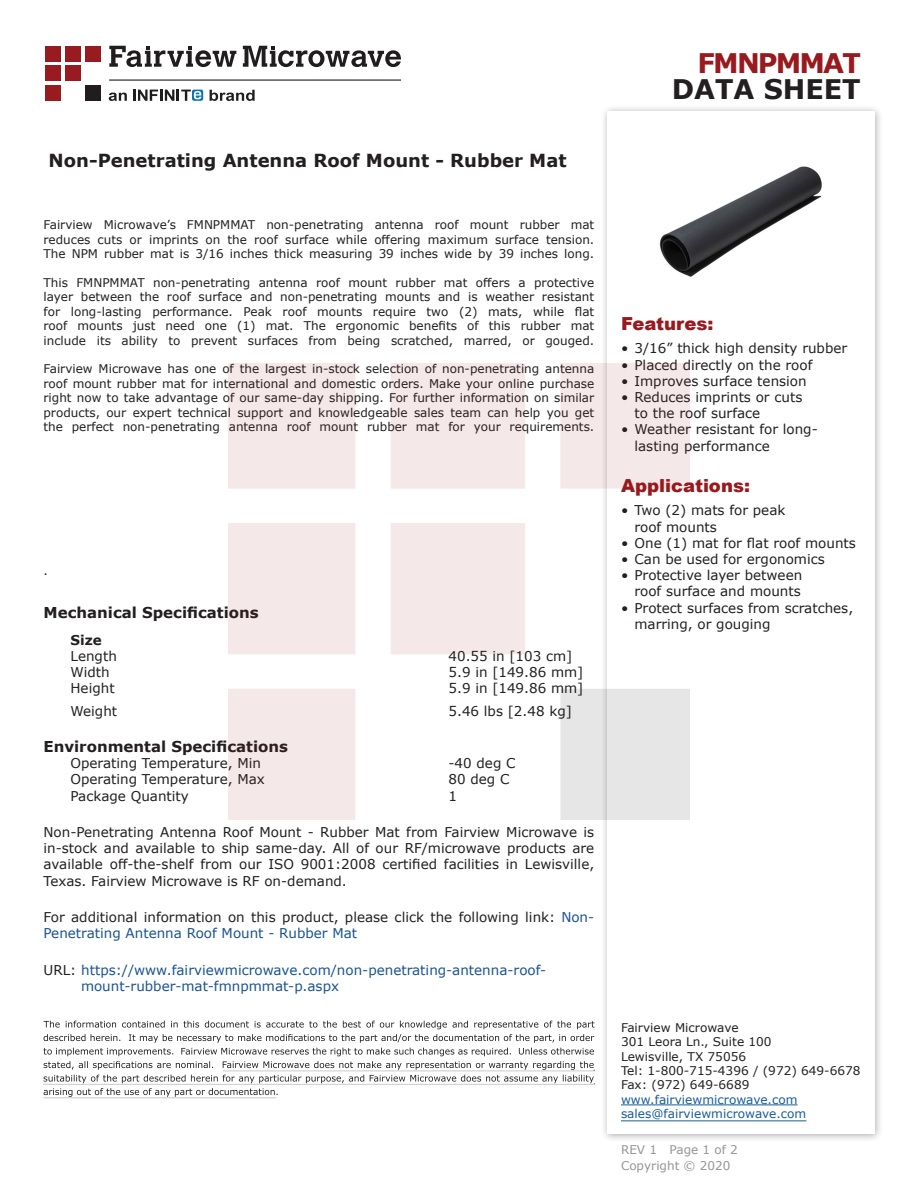
<style>
.page{position:relative;width:918px;height:1188px;background:#fff}
.page>*{position:absolute;margin:0;border:0;box-sizing:border-box;transform-origin:0 0}
.t1{font:700 27px "Verdana";color:#231f20}
.FM{font:700 27px "Verdana";letter-spacing:-.07em;color:#981a1e}
.Web_Description_Para{font:700 18px "Verdana";color:#231f20}
.Applications_Header{font:900 18px "Arial";color:#981a1e}
.Head1{font:700 15px "Verdana";color:#231f20}
.Web_Description_Para-2{font:13.5px/16.2px "Verdana";color:#231f20}
.Specs_Para{font:13.5px "Verdana";color:#231f20}
.URL_para{font:13.5px/16.2px "Verdana";color:#1a5392}
.Head2_after_Head1{font:700 13.5px "Verdana";color:#231f20}
.MarketingDescription{font:12px/14.4px "Verdana";color:#231f20;text-align:justify}
.t2{font:12px/14.4px "Verdana";color:#175d9e}
.REV_Info{font:12px "Verdana";color:#939598}
.s1{color:#1a5392}
.s2{color:#231f20}
</style>
<div class="page">
<div style="left:45px;top:46px;width:16px;height:15px;background:#971b1f"></div>
<div style="left:65px;top:66px;width:16px;height:15px;background:#971b1f"></div>
<div style="left:85px;top:85px;width:16px;height:16px;background:#211d1e"></div>
<div style="left:45px;top:85px;width:16px;height:16px;background:#971b1f"></div>
<div style="left:85px;top:46px;width:16px;height:15px;background:#971b1f"></div>
<div style="left:45px;top:66px;width:16px;height:15px;background:#971b1f"></div>
<div style="left:65px;top:46px;width:16px;height:15px;background:#971b1f"></div>
<svg style="left:109px;top:46px;width:292px;height:21px"></svg>
<svg style="left:192px;top:90px;width:11px;height:11px"></svg>
<svg style="left:133px;top:90px;width:68px;height:11px"></svg>
<svg style="left:210px;top:90px;width:45px;height:11px"></svg>
<svg style="left:109px;top:93px;width:18px;height:8px"></svg>
<hr style="left:109px;top:80px;width:292px;height:1px;background:#211d1e">
<div style="left:600px;top:104px;width:284px;height:1039px;background:#231f20;opacity:.75"></div>
<div style="left:608px;top:111px;width:267px;height:1023px;background:#fff"></div>
<hr style="left:621px;top:1105px;width:177px;height:1px;background:#175d9e">
<hr style="left:621px;top:1120px;width:185px;height:1px;background:#175d9e">
<img style="left:659px;top:166px;width:163px;height:111px">
<svg style="left:44px;top:1021px;width:551px;height:76px"></svg>
<hr style="left:223px;top:1071px;width:372px;height:1px;background:#231f20">
<hr style="left:43px;top:1084px;width:551px;height:1px;background:#231f20">
<hr style="left:43px;top:1097px;width:233px;height:1px;background:#231f20">
<p class="Web_Description_Para" style="left:49px;top:148px;width:520px">Non-Penetrating Antenna Roof Mount - Rubber Mat</p>
<p class="MarketingDescription" style="left:44px;top:218px;width:552px">Fairview Microwave’s FMNPMMAT non-penetrating antenna roof mount rubber mat reduces cuts or imprints on the roof surface while offering maximum surface tension.<br>The NPM rubber mat is 3/16 inches thick measuring 39 inches wide by 39 inches long.</p>
<p class="MarketingDescription" style="left:44px;top:275px;width:552px">This FMNPMMAT non-penetrating antenna roof mount rubber mat offers a protective layer between the roof surface and non-penetrating mounts and is weather resistant for long-lasting performance. Peak roof mounts require two (2) mats, while flat roof mounts just need one (1) mat. The ergonomic benefits of this rubber mat include its ability to prevent surfaces from being scratched, marred, or gouged.</p>
<p class="MarketingDescription" style="left:44px;top:362px;width:552px">Fairview Microwave has one of the largest in-stock selection of non-penetrating antenna roof mount rubber mat for international and domestic orders. Make your online purchase right now to take advantage of our same-day shipping. For further information on similar products, our expert technical support and knowledgeable sales team can help you get the perfect non-penetrating antenna roof mount rubber mat for your requirements.</p>
<p class="MarketingDescription" style="left:44px;top:563px;width:6px">.</p>
<p class="Head1" style="left:44px;top:602px;width:217px">Mechanical Specifications</p>
<p class="Head2_after_Head1" style="left:70px;top:630px;width:33px">Size</p>
<p class="Specs_Para" style="left:70px;top:647px;width:48px">Length</p>
<p class="Specs_Para" style="left:448px;top:647px;width:125px">40.55 in [103 cm]</p>
<p class="Specs_Para" style="left:70px;top:663px;width:41px">Width</p>
<p class="Specs_Para" style="left:448px;top:663px;width:136px">5.9 in [149.86 mm]</p>
<p class="Specs_Para" style="left:70px;top:679px;width:46px">Height</p>
<p class="Specs_Para" style="left:448px;top:679px;width:136px">5.9 in [149.86 mm]</p>
<p class="Specs_Para" style="left:70px;top:702px;width:48px">Weight</p>
<p class="Specs_Para" style="left:448px;top:702px;width:125px">5.46 lbs [2.48 kg]</p>
<p class="Head1" style="left:44px;top:736px;width:246px">Environmental Specifications</p>
<p class="Specs_Para" style="left:70px;top:754px;width:192px">Operating Temperature, Min</p>
<p class="Specs_Para" style="left:448px;top:754px;width:69px">-40 deg C</p>
<p class="Specs_Para" style="left:70px;top:770px;width:196px">Operating Temperature, Max</p>
<p class="Specs_Para" style="left:448px;top:770px;width:62px">80 deg C</p>
<p class="Specs_Para" style="left:70px;top:786px;width:120px">Package Quantity</p>
<p class="Specs_Para" style="left:448px;top:786px;width:10px">1</p>
<p class="Web_Description_Para-2" style="left:44px;top:824px;width:552px;text-align:justify">Non-Penetrating Antenna Roof Mount - Rubber Mat from Fairview Microwave is in-stock and available to ship same-day. All of our RF/microwave products are available off-the-shelf from our ISO 9001:2008 certified facilities in Lewisville, Texas. Fairview Microwave is RF on-demand.</p>
<p class="Web_Description_Para-2" style="left:44px;top:909px;width:552px">For additional information on this product, please click the following link: <span class="s1">Non-<br>Penetrating Antenna Roof Mount - Rubber Mat</span></p>
<p class="URL_para" style="left:81px;top:962px;width:467px;text-indent:-38px"><span class="s2">URL:</span> https://www.fairviewmicrowave.com/non-penetrating-antenna-roof&shy;mount-rubber-mat-fmnpmmat-p.aspx</p>
<p class="FM" style="left:698px;top:44px;width:165px">FMNPMMAT</p>
<p class="t1" style="left:672px;top:70px;width:191px">DATA SHEET</p>
<p class="Applications_Header" style="left:621px;top:311px;width:94px">Features:</p>
<p class="Web_Description_Para-2" style="left:621px;top:340px;width:228px">• 3/16” thick high density rubber</p>
<p class="Web_Description_Para-2" style="left:621px;top:356px;width:193px">• Placed directly on the roof</p>
<p class="Web_Description_Para-2" style="left:621px;top:373px;width:187px">• Improves surface tension</p>
<p class="Web_Description_Para-2" style="left:634px;top:389px;width:169px;text-indent:-14px">• Reduces imprints or cuts to the roof surface</p>
<p class="Web_Description_Para-2" style="left:634px;top:421px;width:185px;text-indent:-14px">• Weather resistant for long&shy;lasting performance</p>
<p class="Applications_Header" style="left:621px;top:473px;width:131px">Applications:</p>
<p class="Web_Description_Para-2" style="left:634px;top:502px;width:152px;text-indent:-14px">• Two (2) mats for peak roof mounts</p>
<p class="Web_Description_Para-2" style="left:621px;top:535px;width:236px">• One (1) mat for flat roof mounts</p>
<p class="Web_Description_Para-2" style="left:621px;top:551px;width:205px">• Can be used for ergonomics</p>
<p class="Web_Description_Para-2" style="left:621px;top:567px;width:183px;text-align:right">• Protective layer between roof surface and mounts</p>
<p class="Web_Description_Para-2" style="left:634px;top:599px;width:220px;text-indent:-14px">• Protect surfaces from scratches, marring, or gouging</p>
<p class="MarketingDescription" style="left:621px;top:1020px;width:241px;text-align:left">Fairview Microwave<br>301 Leora Ln., Suite 100<br>Lewisville, TX 75056<br>Tel: 1-800-715-4396 / (972) 649-6678<br>Fax: (972) 649-6689</p>
<p class="t2" style="left:621px;top:1092px;width:187px">www.fairviewmicrowave.com sales@fairviewmicrowave.com</p>
<p class="REV_Info" style="left:621px;top:1141px;width:118px">REV 1 Page 1 of 2</p>
<p class="REV_Info" style="left:621px;top:1157px;width:111px">Copyright © 2020</p>
</div>
